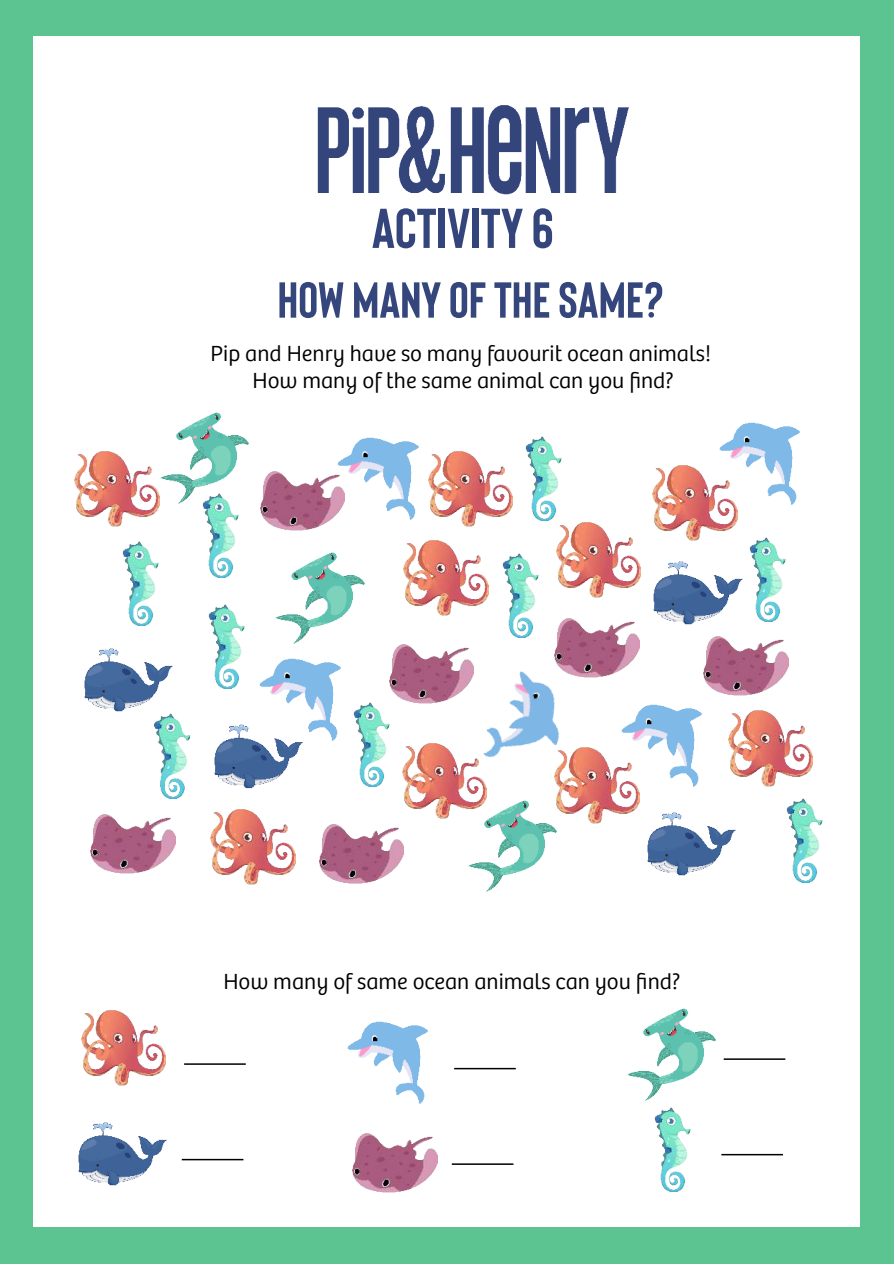
<style>
.page{position:relative;width:894px;height:1264px;background:#fff}
.page>*{position:absolute;margin:0;border:0;box-sizing:border-box;transform-origin:0 0}
.t1{font:700 55.95px "Bison";color:#34457b}
.t2{font:700 50.4px "Bison";color:#34467c}
.t3{font:300 22.65px/27.2px "Bree";color:#000;text-align:center}
</style>
<div class="page">
<div style="left:0;top:0;width:893px;height:36px;background:#5cc490"></div>
<div style="left:0;top:1227px;width:893px;height:36px;background:#5cc490"></div>
<div style="left:0;top:0;width:33px;height:1245px;background:#5cc490"></div>
<div style="left:859px;top:19px;width:34px;height:1244px;background:#5cc490"></div>
<img style="left:317px;top:105px;width:312px;height:90px">
<hr style="left:184px;top:1063px;width:62px;height:1px;background:#000">
<img style="left:263px;top:471px;width:69px;height:60px">
<img style="left:122px;top:541px;width:37px;height:84px">
<img style="left:652px;top:465px;width:84px;height:76px">
<img style="left:268px;top:658px;width:73px;height:85px">
<img style="left:275px;top:552px;width:90px;height:91px">
<img style="left:653px;top:561px;width:71px;height:64px">
<img style="left:332px;top:437px;width:87px;height:83px">
<img style="left:621px;top:704px;width:81px;height:86px">
<img style="left:712px;top:422px;width:88px;height:86px">
<img style="left:473px;top:664px;width:86px;height:94px">
<img style="left:468px;top:798px;width:89px;height:93px">
<img style="left:159px;top:412px;width:90px;height:91px">
<img style="left:329px;top:702px;width:61px;height:84px">
<img style="left:724px;top:537px;width:62px;height:84px">
<img style="left:178px;top:493px;width:85px;height:84px">
<img style="left:512px;top:436px;width:50px;height:85px">
<img style="left:154px;top:716px;width:37px;height:82px">
<img style="left:786px;top:798px;width:37px;height:84px">
<img style="left:488px;top:553px;width:51px;height:84px">
<img style="left:214px;top:709px;width:88px;height:80px">
<img style="left:84px;top:648px;width:89px;height:77px">
<img style="left:647px;top:812px;width:88px;height:64px">
<img style="left:389px;top:644px;width:84px;height:71px">
<img style="left:319px;top:824px;width:85px;height:60px">
<img style="left:91px;top:814px;width:84px;height:60px">
<img style="left:703px;top:623px;width:84px;height:73px">
<img style="left:554px;top:618px;width:84px;height:71px">
<img style="left:404px;top:540px;width:84px;height:76px">
<img style="left:554px;top:742px;width:84px;height:85px">
<img style="left:211px;top:809px;width:84px;height:76px">
<img style="left:728px;top:710px;width:84px;height:77px">
<img style="left:556px;top:517px;width:84px;height:81px">
<img style="left:75px;top:451px;width:84px;height:76px">
<img style="left:428px;top:451px;width:84px;height:76px">
<img style="left:402px;top:738px;width:84px;height:84px">
<img style="left:81px;top:1010px;width:84px;height:76px">
<img style="left:78px;top:1122px;width:88px;height:64px">
<hr style="left:182px;top:1158px;width:61px;height:2px;background:#000">
<hr style="left:454px;top:1067px;width:61px;height:2px;background:#000">
<hr style="left:451px;top:1163px;width:62px;height:1px;background:#000">
<hr style="left:723px;top:1058px;width:62px;height:1px;background:#000">
<hr style="left:721px;top:1153px;width:61px;height:2px;background:#000">
<img style="left:347px;top:1021px;width:81px;height:83px">
<img style="left:352px;top:1133px;width:85px;height:60px">
<img style="left:627px;top:1008px;width:89px;height:91px">
<img style="left:654px;top:1107px;width:37px;height:84px">
<img style="left:208px;top:604px;width:60px;height:84px">
<h1 class="t1" style="left:371px;top:196px;width:183px">ACTIVITY 6</h1>
<h2 class="t2" style="left:277px;top:271px;width:387px">HOW MANY OF THE SAME?</h2>
<p class="t3" style="left:210px;top:342px;width:502px">Pip and Henry have so many favourit ocean animals!<br>How many of the same animal can you find?</p>
<p class="t3" style="left:223px;top:970px;width:458px">How many of same ocean animals can you find?</p>
</div>
